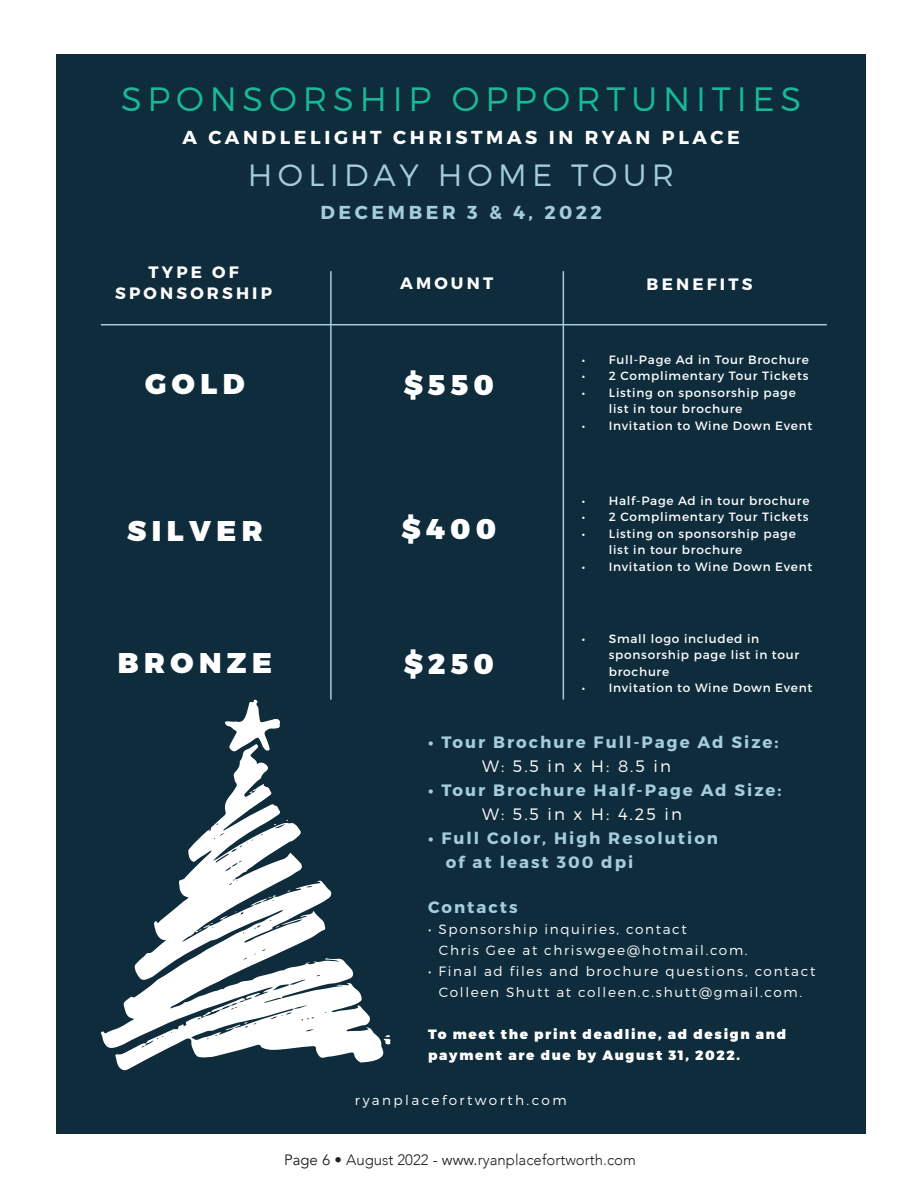
<style>
.page{position:relative;width:918px;height:1188px;background:#fff}
.page>*{position:absolute;margin:0;border:0;box-sizing:border-box;transform-origin:0 0}
.t1{font:300 33.75px "Montserrat";letter-spacing:.17em;color:#18b899}
.t2{font:300 30.75px "Montserrat";letter-spacing:.17em;color:#a4ccd9}
.t3{font:900 28.5px "Montserrat";letter-spacing:.19em;color:#fff}
.t4{font:700 18.75px "Montserrat";letter-spacing:.19em;color:#fff}
.t5{font:700 18.75px "Montserrat";letter-spacing:.19em;color:#a4ccd9}
.t6{font:700 16.5px/24px "Montserrat";letter-spacing:.12em;color:#a4ccd9}
.t7{font:700 16.5px/21px "Montserrat";letter-spacing:.19em;color:#fff;text-align:center}
.t8{font:300 15px "Avenir";color:#231f20}
.t9{font:300 13.5px/21px "Montserrat";letter-spacing:.12em;color:#fff}
.t10{font:900 13.5px/21px "Montserrat";letter-spacing:.12em;color:#fff}
.t11{font:300 13.5px "Montserrat";letter-spacing:.18em;color:#fff}
.t12{font:12px/16.5px "Montserrat";letter-spacing:.06em;color:#fff}
.s1{font-weight:300;color:#fff}
.s2{font-weight:400}
</style>
<div class="page">
<div style="left:56px;top:54px;width:810px;height:1080px;background:#0e2c3b"></div>
<svg style="left:101px;top:752px;width:283px;height:319px"></svg>
<svg style="left:225px;top:699px;width:55px;height:53px"></svg>
<svg style="left:202px;top:998px;width:44px;height:18px"></svg>
<svg style="left:219px;top:916px;width:9px;height:4px"></svg>
<svg style="left:384px;top:1035px;width:7px;height:10px"></svg>
<svg style="left:249px;top:789px;width:7px;height:4px"></svg>
<svg style="left:250px;top:895px;width:26px;height:11px"></svg>
<svg style="left:276px;top:925px;width:4px;height:3px"></svg>
<svg style="left:195px;top:923px;width:18px;height:10px"></svg>
<svg style="left:225px;top:1022px;width:23px;height:8px"></svg>
<hr style="left:330px;top:271px;width:2px;height:429px;background:#a4ccd9">
<hr style="left:563px;top:271px;width:1px;height:429px;background:#a4ccd9">
<hr style="left:101px;top:324px;width:726px;height:1px;background:#a4ccd9">
<p class="t1" style="left:121px;top:78px;width:682px">SPONSORSHIP OPPORTUNITIES</p>
<p class="t4" style="left:182px;top:125px;width:559px">A CANDLELIGHT CHRISTMAS IN RYAN PLACE</p>
<p class="t2" style="left:248px;top:156px;width:428px">HOLIDAY HOME TOUR</p>
<p class="t5" style="left:320px;top:200px;width:283px">DECEMBER 3 &amp; 4, 2022</p>
<p class="t7" style="left:115px;top:261px;width:158px">TYPE OF<br>SPONSORSHIP</p>
<p class="t7" style="left:400px;top:273px;width:95px">AMOUNT</p>
<p class="t7" style="left:647px;top:273px;width:107px">BENEFITS</p>
<p class="t3" style="left:145px;top:366px;width:101px">GOLD</p>
<p class="t3" style="left:404px;top:367px;width:92px">$550</p>
<p class="t12" style="left:582px;top:351px;width:228px">• Full-Page Ad in Tour Brochure</p>
<p class="t12" style="left:582px;top:368px;width:228px">• 2 Complimentary Tour Tickets</p>
<p class="t12" style="left:609px;top:384px;width:188px;text-indent:-27px">• Listing on sponsorship page list in tour brochure</p>
<p class="t12" style="left:582px;top:417px;width:232px">• Invitation to Wine Down Event</p>
<p class="t3" style="left:127px;top:513px;width:137px">SILVER</p>
<p class="t3" style="left:401px;top:511px;width:96px">$400</p>
<p class="t12" style="left:582px;top:492px;width:229px">• Half-Page Ad in tour brochure</p>
<p class="t12" style="left:582px;top:509px;width:228px">• 2 Complimentary Tour Tickets</p>
<p class="t12" style="left:609px;top:525px;width:188px;text-indent:-27px">• Listing on sponsorship page list in tour brochure</p>
<p class="t12" style="left:582px;top:558px;width:232px">• Invitation to Wine Down Event</p>
<p class="t3" style="left:118px;top:645px;width:156px">BRONZE</p>
<p class="t3" style="left:404px;top:646px;width:92px">$250</p>
<p class="t12" style="left:609px;top:630px;width:192px;text-indent:-27px">• Small logo included in sponsorship page list in tour brochure</p>
<p class="t12" style="left:582px;top:680px;width:232px">• Invitation to Wine Down Event</p>
<p class="t6" style="left:482px;top:730px;width:298px;text-indent:-54px">• Tour Brochure Full-Page Ad Size:<br><span class="s1">W: 5.5 in x H: 8.5 in</span></p>
<p class="t6" style="left:482px;top:778px;width:301px;text-indent:-54px">• Tour Brochure Half-Page Ad Size:<br><span class="s1">W: 5.5 in x H: 4.25 in</span></p>
<p class="t6" style="left:446px;top:826px;width:274px;text-indent:-18px">• Full Color, High Resolution of at least 300 dpi</p>
<p class="t6" style="left:428px;top:895px;width:91px">Contacts</p>
<p class="t9" style="left:439px;top:918px;width:310px;text-indent:-11px">• Sponsorship inquiries, contact<br>Chris Gee at chriswgee@hotmail.com.</p>
<p class="t9" style="left:428px;top:960px;width:389px;text-align:center">• Final ad files and brochure questions, contact<br>Colleen Shutt at colleen.c.shutt@gmail.com.</p>
<p class="t10" style="left:428px;top:1024px;width:360px">To meet the print deadline, ad design and payment are due by August 31, 2022.</p>
<p class="t11" style="left:355px;top:1092px;width:213px">ryanplacefortworth.com</p>
<p class="t8" style="left:284px;top:1151px;width:353px"><span class="s2">Page 6</span> • August 2022 <span class="s2">- www.</span>ryanplacefortworth.com</p>
</div>
